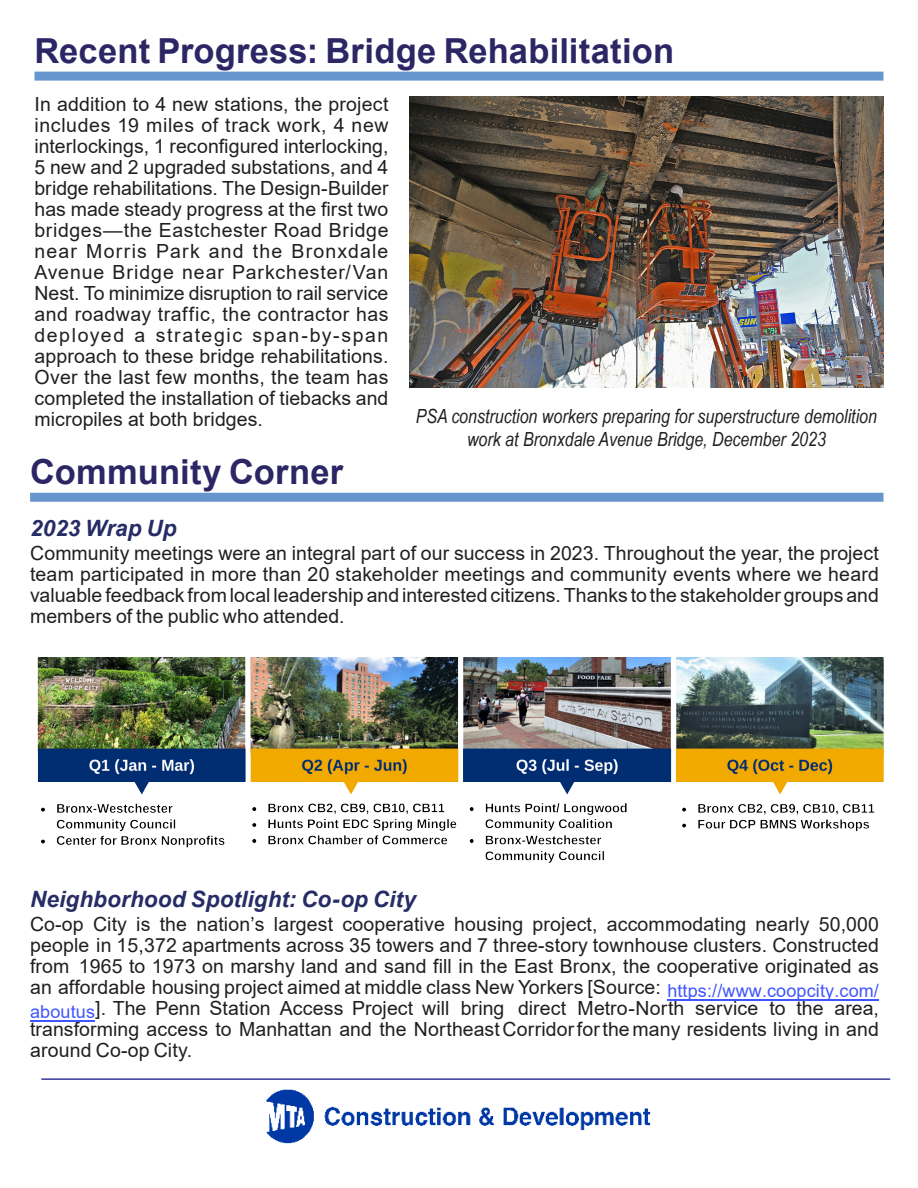
<style>
.page{position:relative;width:918px;height:1188px;background:#fff}
.page>*{position:absolute;margin:0;border:0;box-sizing:border-box;transform-origin:0 0}
.ESCR_Bulletin___FG_Header-1___Rule{font:700 34.5px "Arial";letter-spacing:.005em;color:#2c2665}
.ESCR_Bulletin___FG_Header-1___Rule-2{font:italic 700 22.5px "Arial";letter-spacing:.005em;color:#262c65}
.ESCR_Bulletin___FG_Header-1___Rule-3{font:19.5px/21px "Arial";letter-spacing:.005em;color:#231f20;text-align:justify}
.ESCR_Bulletin___Body_Text_Intro{font:19.5px/21px "Arial";letter-spacing:.005em;color:#231f20;text-align:justify}
.t1{font:italic 19.5px/23.4px "Arial Narrow";color:#231f20;text-align:center}
</style>
<div class="page">
<img style="left:267px;top:1089px;width:384px;height:55px">
<hr style="left:41px;top:1078px;width:849px;height:2px;background:#373b98">
<div style="left:30px;top:493px;width:854px;height:9px;background:#6795ce"></div>
<div style="left:34px;top:72px;width:850px;height:9px;background:#6795ce"></div>
<img style="left:409px;top:97px;width:475px;height:291px">
<img style="left:37px;top:657px;width:847px;height:206px">
<hr style="left:667px;top:999px;width:212px;height:2px;background:#4055ff">
<hr style="left:30px;top:1020px;width:65px;height:2px;background:#4055ff">
<p class="ESCR_Bulletin___FG_Header-1___Rule" style="left:34px;top:26px;width:641px">Recent Progress: Bridge Rehabilitation</p>
<p class="ESCR_Bulletin___Body_Text_Intro" style="left:34px;top:93px;width:356px">In addition to 4 new stations, the project includes 19 miles of track work, 4 new interlockings, 1 reconfigured interlocking, 5 new and 2 upgraded substations, and 4 bridge rehabilitations. The Design-Builder has made steady progress at the first two bridges—the Eastchester Road Bridge near Morris Park and the Bronxdale Avenue Bridge near Parkchester/Van Nest. To minimize disruption to rail service and roadway traffic, the contractor has deployed a strategic span-by-span approach to these bridge rehabilitations.<br>Over the last few months, the team has completed the installation of tiebacks and micropiles at both bridges.</p>
<p class="t1" style="left:416px;top:404px;width:463px">PSA construction workers preparing for superstructure demolition work at Bronxdale Avenue Bridge, December 2023</p>
<p class="ESCR_Bulletin___FG_Header-1___Rule" style="left:30px;top:447px;width:315px">Community Corner</p>
<p class="ESCR_Bulletin___FG_Header-1___Rule-2" style="left:30px;top:513px;width:148px">2023 Wrap Up</p>
<p class="ESCR_Bulletin___FG_Header-1___Rule-3" style="left:30px;top:543px;width:850px">Community meetings were an integral part of our success in 2023. Throughout the year, the project team participated in more than 20 stakeholder meetings and community events where we heard valuable feedback from local leadership and interested citizens. Thanks to the stakeholder groups and members of the public who attended.</p>
<p class="ESCR_Bulletin___FG_Header-1___Rule-2" style="left:30px;top:884px;width:388px">Neighborhood Spotlight: Co-op City</p>
<p class="ESCR_Bulletin___FG_Header-1___Rule-3" style="left:30px;top:913px;width:851px">Co-op City is the nation’s largest cooperative housing project, accommodating nearly 50,000 people in 15,372 apartments across 35 towers and 7 three-story townhouse clusters. Constructed from 1965 to 1973 on marshy land and sand fill in the East Bronx, the cooperative originated as an affordable housing project aimed at middle class New Yorkers [Source: <sub>https://www.coopcity.com/ aboutus</sub>]. The Penn Station Access Project will bring direct Metro-North service to the area, transforming access to Manhattan and the Northeast Corridorforthemany residents living in and around Co-op City.</p>
</div>
